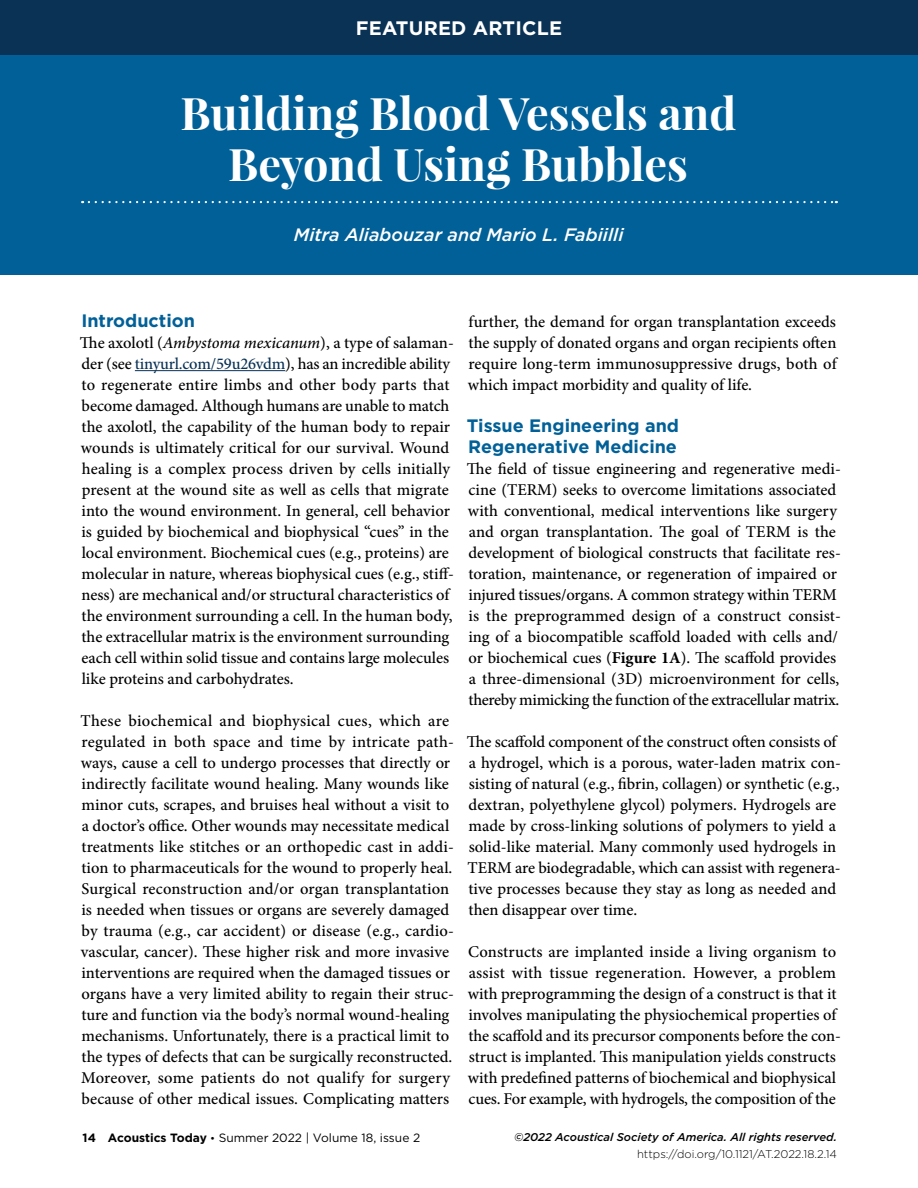
<style>
.page{position:relative;width:918px;height:1188px;background:#fff}
.page>*{position:absolute;margin:0;border:0;box-sizing:border-box;transform-origin:0 0}
.t1{font:700 45px/51px "Playfair Display";color:#fff;text-align:center}
.t2{font:700 19.5px "Gotham";letter-spacing:.01em;color:#fff}
.t3{font:700 18px/21px "Gotham";color:#006097}
.t4{font:italic 500 18px "Gotham";color:#fff}
.t5{font:500 16.5px/21px "Minion Pro";color:#000}
.t6{font:12px "Gotham";color:#000}
.t7{font:italic 500 11.25px "Gotham";color:#000}
.t8{font:300 11.25px "Gotham";color:#000}
.s1{font-style:italic}
.s2{color:#0a3255}
.s3{font-weight:700}
.s4{font-size:10.5px}
</style>
<div class="page">
<div style="left:0;top:0;width:918px;height:56px;background:#0a3255"></div>
<div style="left:0;top:55px;width:918px;height:219px;background:#006097"></div>
<hr style="left:135px;top:370px;width:150px;height:1px;background:#0a3255">
<svg style="left:89px;top:201px;width:748px;height:2px"></svg>
<p class="t2" style="left:356px;top:15px;width:208px">FEATURED ARTICLE</p>
<h1 class="t1" style="left:180px;top:87px;width:557px">Building Blood Vessels and<br>Beyond Using Bubbles</h1>
<p class="t4" style="left:294px;top:223px;width:331px">Mitra Aliabouzar and Mario L. Fabiilli</p>
<p class="t3" style="left:81px;top:310px;width:115px">Introduction</p>
<p class="t5" style="left:80px;top:332px;width:375px">The axolotl (<span class="s1">Ambystoma mexicanum</span>), a type of salaman&shy;der (see <span class="s2">tinyurl.com/59u26vdm</span>), has an incredible ability to regenerate entire limbs and other body parts that become damaged. Although humans are unable to match the axolotl, the capability of the human body to repair wounds is ultimately critical for our survival. Wound healing is a complex process driven by cells initially present at the wound site as well as cells that migrate into the wound environment. In general, cell behavior is guided by biochemical and biophysical “cues” in the local environment. Biochemical cues (e.g., proteins) are molecular in nature, whereas biophysical cues (e.g., stiff&shy;ness) are mechanical and/or structural characteristics of the environment surrounding a cell. In the human body, the extracellular matrix is the environment surrounding each cell within solid tissue and contains large molecules like proteins and carbohydrates.</p>
<p class="t5" style="left:81px;top:710px;width:375px">These biochemical and biophysical cues, which are regulated in both space and time by intricate path&shy;ways, cause a cell to undergo processes that directly or indirectly facilitate wound healing. Many wounds like minor cuts, scrapes, and bruises heal without a visit to a doctor’s office. Other wounds may necessitate medical treatments like stitches or an orthopedic cast in addi&shy;tion to pharmaceuticals for the wound to properly heal.<br>Surgical reconstruction and/or organ transplantation is needed when tissues or organs are severely damaged by trauma (e.g., car accident) or disease (e.g., cardio&shy;vascular, cancer). These higher risk and more invasive interventions are required when the damaged tissues or organs have a very limited ability to regain their struc&shy;ture and function via the body’s normal wound-healing mechanisms. Unfortunately, there is a practical limit to the types of defects that can be surgically reconstructed.<br>Moreover, some patients do not qualify for surgery because of other medical issues. Complicating matters</p>
<p class="t5" style="left:468px;top:311px;width:370px;text-align:justify">further, the demand for organ transplantation exceeds the supply of donated organs and organ recipients often require long-term immunosuppressive drugs, both of which impact morbidity and quality of life.</p>
<p class="t3" style="left:467px;top:415px;width:214px">Tissue Engineering and<br>Regenerative Medicine</p>
<p class="t5" style="left:467px;top:458px;width:376px">The field of tissue engineering and regenerative medi&shy;cine (TERM) seeks to overcome limitations associated with conventional, medical interventions like surgery and organ transplantation. The goal of TERM is the development of biological constructs that facilitate res&shy;toration, maintenance, or regeneration of impaired or injured tissues/organs. A common strategy within TERM is the preprogrammed design of a construct consist&shy;ing of a biocompatible scaffold loaded with cells and/ or biochemical cues (<span class="s3">Figure 1A</span>). The scaffold provides a three-dimensional (3D) microenvironment for cells, thereby mimicking the function of the extracellular matrix.</p>
<p class="t5" style="left:467px;top:731px;width:375px">The scaffold component of the construct often consists of a hydrogel, which is a porous, water-laden matrix con&shy;sisting of natural (e.g., fibrin, collagen) or synthetic (e.g., dextran, polyethylene glycol) polymers. Hydrogels are made by cross-linking solutions of polymers to yield a solid-like material. Many commonly used hydrogels in TERM are biodegradable, which can assist with regenera&shy;tive processes because they stay as long as needed and then disappear over time.</p>
<p class="t5" style="left:468px;top:941px;width:374px">Constructs are implanted inside a living organism to assist with tissue regeneration. However, a problem with preprogramming the design of a construct is that it involves manipulating the physiochemical properties of the scaffold and its precursor components before the con&shy;struct is implanted. This manipulation yields constructs with predefined patterns of biochemical and biophysical cues. For example, with hydrogels, the composition of the</p>
<p class="t6" style="left:83px;top:1130px;width:339px"><span class="s3">14 Acoustics Today</span> <span class="s4">•</span> Summer 2022 | Volume 18, issue 2</p>
<p class="t7" style="left:514px;top:1130px;width:324px">©2022 Acoustical Society of America. All rights reserved.</p>
<p class="t8" style="left:637px;top:1147px;width:201px">https://doi.org/10.1121/AT.2022.18.2.14</p>
</div>
